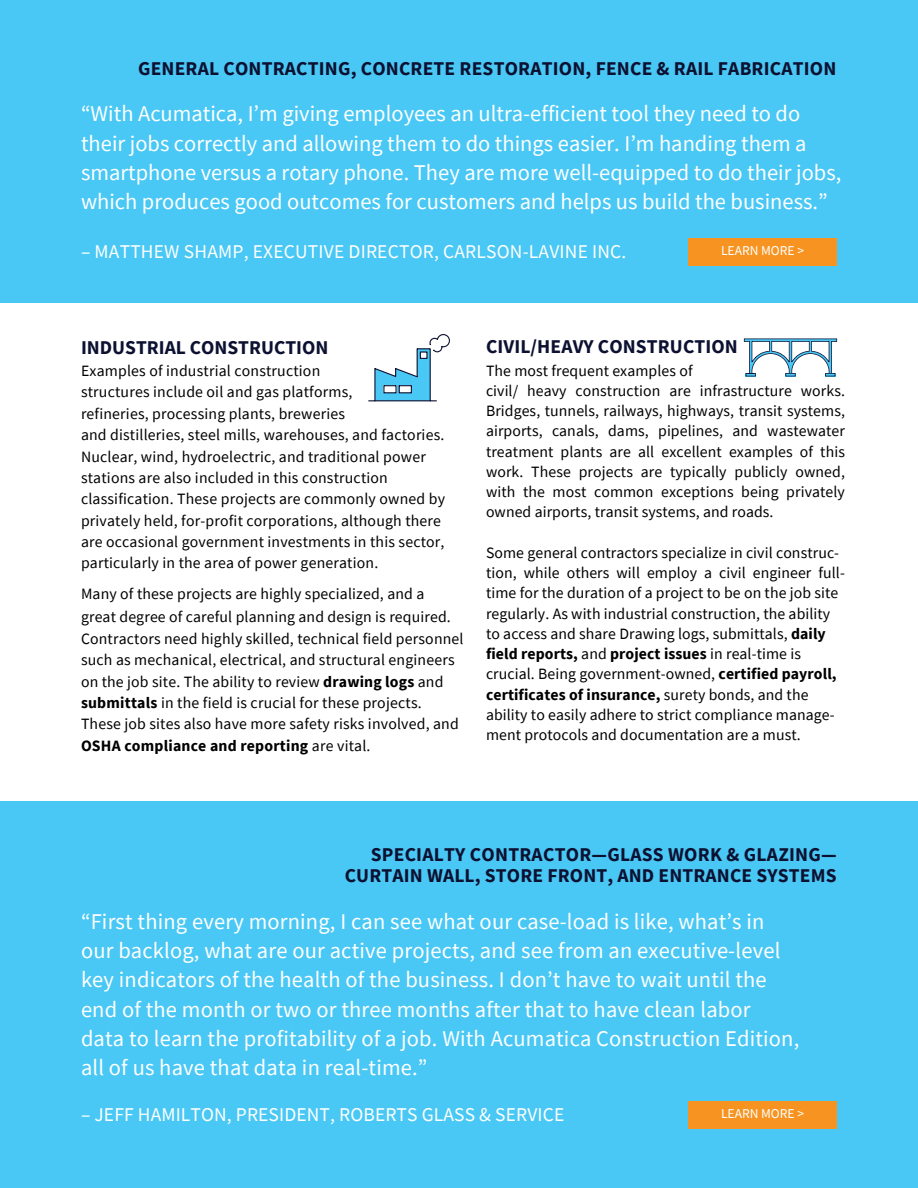
<style>
.page{position:relative;width:918px;height:1188px;background:#fff}
.page>*{position:absolute;margin:0;border:0;box-sizing:border-box;transform-origin:0 0}
.t1{font:22.5px/29.2px "Source Sans Pro";letter-spacing:.005em;color:#fff}
.t2{font:700 19.5px "Source Sans Pro";letter-spacing:.01em;color:#0d1131}
.t3{font:19.5px "Source Sans Pro";letter-spacing:.01em;color:#fff}
.t4{font:15.75px/20.2px "Source Sans Pro";letter-spacing:.01em;color:#000}
.t5{font:700 15.75px "Source Sans Pro";letter-spacing:.015em;color:#000}
.t6{font:13.5px "Source Sans Pro";color:#fff}
.s1{font-weight:700}
.s2{font-weight:400}
</style>
<div class="page">
<svg style="left:368px;top:334px;width:82px;height:67px"></svg>
<div style="left:0;top:15px;width:918px;height:288px;background:#49c8f5"></div>
<div style="left:689px;top:238px;width:148px;height:27px;background:#f79421"></div>
<div style="left:0;top:0;width:918px;height:41px;background:#49c8f5"></div>
<div style="left:0;top:802px;width:918px;height:364px;background:#49c8f5"></div>
<div style="left:689px;top:1101px;width:148px;height:27px;background:#f79421"></div>
<div style="left:0;top:1150px;width:918px;height:38px;background:#49c8f5"></div>
<svg style="left:744px;top:339px;width:93px;height:37px"></svg>
<h2 class="t2" style="left:138px;top:56px;width:700px">GENERAL CONTRACTING, CONCRETE RESTORATION, FENCE &amp; RAIL FABRICATION</h2>
<p class="t1" style="left:81px;top:99px;width:762px">“With Acumatica, I’m giving employees an ultra-efficient tool they need to do their jobs correctly and allowing them to do things easier. I’m handing them a smartphone versus a rotary phone. They are more well-equipped to do their jobs, which produces good outcomes for customers and helps us build the business.”</p>
<p class="t6" style="left:721px;top:242px;width:85px">LEARN MORE &gt;</p>
<p class="t3" style="left:81px;top:239px;width:547px">– MATTHEW SHAMP, EXECUTIVE DIRECTOR, CARLSON-LAVINE INC.</p>
<h2 class="t2" style="left:81px;top:334px;width:249px">INDUSTRIAL CONSTRUCTION</h2>
<h2 class="t4" style="left:81px;top:360px;width:366px;line-height:21.3px">Examples of industrial construction<br>structures include oil and gas platforms,<br>refineries, processing plants, breweries<br>and distilleries, steel mills, warehouses, and factories.<br>Nuclear, wind, hydroelectric, and traditional power stations are also included in this construction classification. These projects are commonly owned by privately held, for-profit corporations, although there are occasional government investments in this sector, particularly in the area of power generation.</h2>
<h2 class="t4" style="left:81px;top:581px;width:371px;line-height:23.7px">Many of these projects are highly specialized, and a great degree of careful planning and design is required.</h2>
<h2 class="t4" style="left:81px;top:628px;width:384px;line-height:21.3px">Contractors need highly skilled, technical field personnel such as mechanical, electrical, and structural engineers on the job site. The ability to review <span class="s1">drawing logs</span> and <span class="s1">submittals</span> in the field is crucial for these projects.<br>These job sites also have more safety risks involved, and</h2>
<h1 class="t5" style="left:81px;top:735px;width:291px">OSHA compliance and reporting <span class="s2">are vital.</span></h1>
<h4 class="t2" style="left:486px;top:334px;width:253px">CIVIL/HEAVY CONSTRUCTION</h4>
<h4 class="t4" style="left:486px;top:360px;width:360px">The most frequent examples of<br>civil/ heavy construction are infrastructure works.<br>Bridges, tunnels, railways, highways, transit systems, airports, canals, dams, pipelines, and wastewater treatment plants are all excellent examples of this work. These projects are typically publicly owned, with the most common exceptions being privately owned airports, transit systems, and roads.</h4>
<h4 class="t4" style="left:486px;top:542px;width:360px">Some general contractors specialize in civil construc&shy;tion, while others will employ a civil engineer full&shy;time for the duration of a project to be on the job site regularly. As with industrial construction, the ability to access and share Drawing logs, submittals, <span class="s1">daily field reports,</span> and <span class="s1">project issues</span> in real-time is crucial. Being government-owned, <span class="s1">certified payroll, certificates of insurance,</span> surety bonds, and the ability to easily adhere to strict compliance manage-</h4>
<h4 class="t4" style="left:486px;top:724px;width:316px">ment protocols and documentation are a must.</h4>
<h2 class="t2" style="left:371px;top:842px;width:467px">SPECIALTY CONTRACTOR—GLASS WORK &amp; GLAZING—</h2>
<h1 class="t2" style="left:345px;top:863px;width:493px">CURTAIN WALL, STORE FRONT, AND ENTRANCE SYSTEMS</h1>
<h3 class="t1" style="left:81px;top:906px;width:720px">“First thing every morning, I can see what our case-load is like, what’s in our backlog, what are our active projects, and see from an executive-level key indicators of the health of the business. I don’t have to wait until the end of the month or two or three months after that to have clean labor data to learn the profitability of a job. With Acumatica Construction Edition, all of us have that data in real-time.”</h3>
<h3 class="t3" style="left:81px;top:1102px;width:485px">– JEFF HAMILTON, PRESIDENT, ROBERTS GLASS &amp; SERVICE</h3>
<p class="t6" style="left:721px;top:1105px;width:85px">LEARN MORE &gt;</p>
</div>
